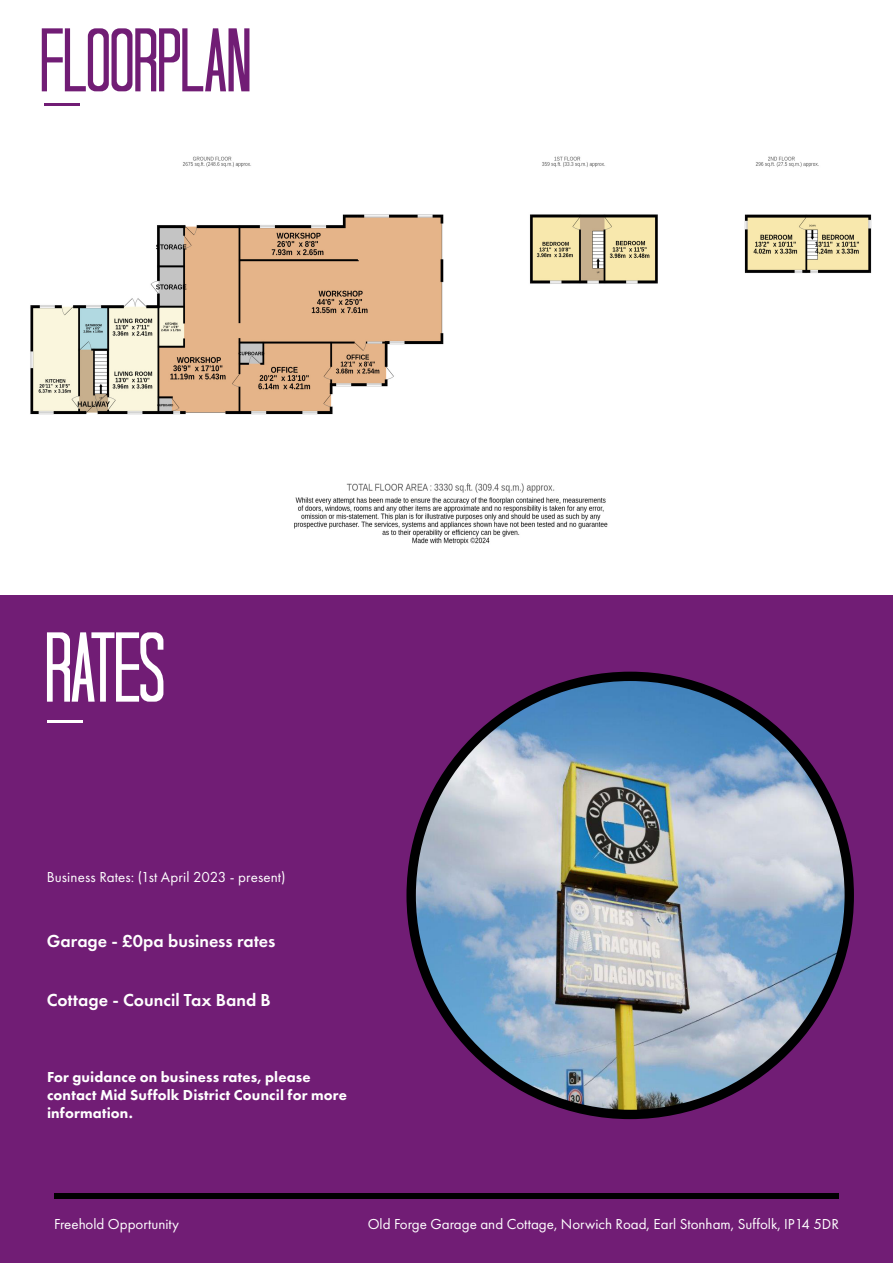
<style>
.page{position:relative;width:893px;height:1263px;background:#fff}
.page>*{position:absolute;margin:0;border:0;box-sizing:border-box;transform-origin:0 0}
.t1{font:condensed 99px "Tall Dark And Handsome";letter-spacing:-.005em;color:#fff}
.t2{font:condensed 90px "Tall Dark And Handsome";letter-spacing:.005em;color:#711d75}
.t3{font:600 18px "Futura PT";color:#fff}
.t4{font:15px "Futura PT";color:#fff}
.t5{font:800 15px/18px "Futura PT";letter-spacing:.01em;color:#fff}
</style>
<div class="page">
<div style="left:0;top:595px;width:893px;height:668px;background:#711d75"></div>
<hr style="left:892px;top:0;width:1px;height:1263px;background:#711d75">
<hr style="left:47px;top:720px;width:35px;height:3px;background:#fff">
<div style="left:54px;top:1193px;width:785px;height:6px;background:#000001"></div>
<img style="left:411px;top:676px;width:438px;height:438px;border-radius:216px">
<img style="left:30px;top:126px;width:863px;height:418px">
<hr style="left:44px;top:103px;width:36px;height:3px;background:#711d75">
<p class="t2" style="left:40px;top:8px;width:212px">FLOORPLAN</p>
<p class="t1" style="left:45px;top:610px;width:121px">RATES</p>
<p class="t4" style="left:47px;top:868px;width:240px">Business Rates: (1st April 2023 - present)</p>
<p class="t3" style="left:47px;top:930px;width:230px">Garage - £0pa business rates</p>
<p class="t3" style="left:47px;top:989px;width:226px">Cottage - Council Tax Band B</p>
<p class="t5" style="left:47px;top:1067px;width:301px">For guidance on business rates, please contact Mid Suffolk District Council for more information.</p>
<p class="t4" style="left:54px;top:1215px;width:127px">Freehold Opportunity</p>
<p class="t4" style="left:368px;top:1215px;width:473px">Old Forge Garage and Cottage, Norwich Road, Earl Stonham, Suffolk, IP14 5DR</p>
</div>
